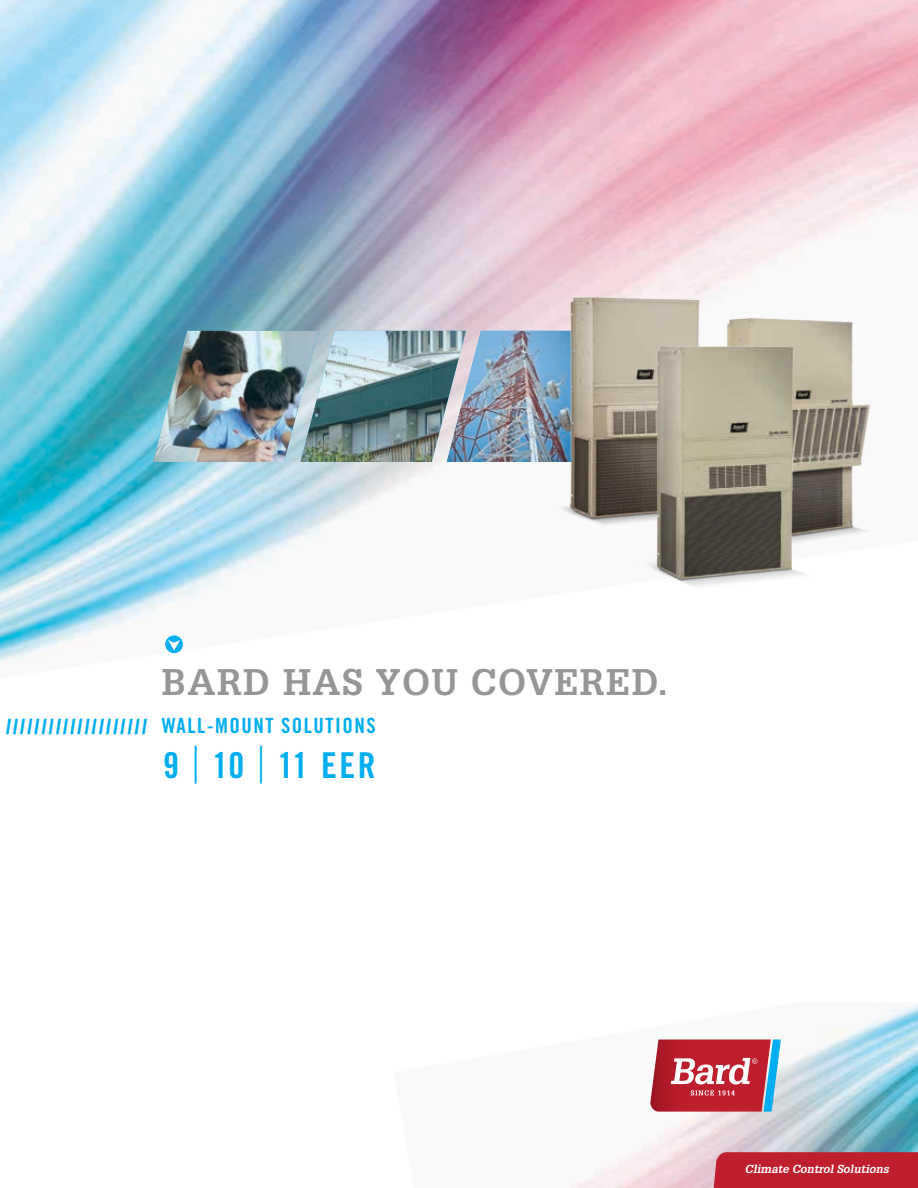
<style>
.page{position:relative;width:918px;height:1188px;background:#fff}
.page>*{position:absolute;margin:0;border:0;box-sizing:border-box;transform-origin:0 0}
.t1{font:700 36.15px "Glypha";letter-spacing:.04em;color:#949698}
.t2{font:35.7px "Trade Gothic Bold Cond Twenty";letter-spacing:.035em;color:#00aeef}
.t3{font:italic 900 21px "Glypha";color:#00aeef;scale:.95 1}
.t4{font:italic 700 11.4px "Glypha";color:#fff}
.s1{font-family:"Trade Gothic Bold Cond Twenty";font-weight:400;font-style:normal}
.s2{font-family:"Trade Gothic";font-weight:300;font-size:51px}
</style>
<div class="page">
<img style="left:0;top:0;width:918px;height:662px">
<img style="left:570px;top:1004px;width:348px;height:184px">
<div style="left:711px;top:1152px;width:207px;height:36px;background:#bf1e2d"></div>
<svg style="left:650px;top:1040px;width:131px;height:72px;background:#bb5160"></svg>
<svg style="left:165px;top:635px;width:18px;height:18px"></svg>
<img style="left:153px;top:331px;width:294px;height:131px">
<img style="left:447px;top:331px;width:102px;height:131px">
<img style="left:549px;top:274px;width:172px;height:268px">
<img style="left:705px;top:295px;width:180px;height:270px">
<img style="left:618px;top:338px;width:215px;height:275px">
<h1 class="t1" style="left:162px;top:660px;width:507px">BARD HAS YOU COVERED.</h1>
<p class="t3" style="left:6px;top:713px;width:391px">//////////////////// <span class="s1">W A L L - M O U N T S O L U T I O N S</span></p>
<h2 class="t2" style="left:163px;top:744px;width:214px">9 <span class="s2">|</span> 10 <span class="s2">|</span> 11 EER</h2>
<p class="t4" style="left:745px;top:1162px;width:145px">Climate Control Solutions</p>
</div>
